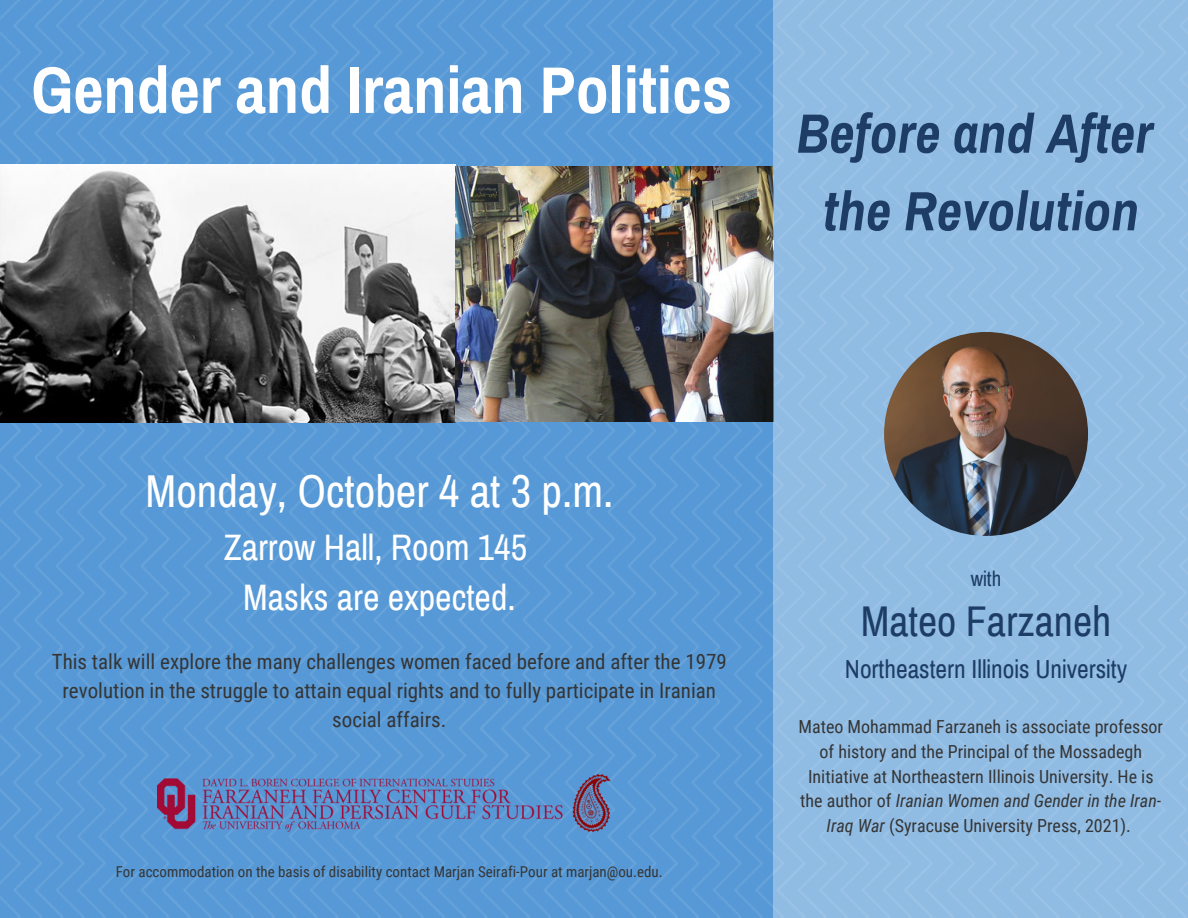
<style>
.page{position:relative;width:1188px;height:918px;background:#fff}
.page>*{position:absolute;margin:0;border:0;box-sizing:border-box;transform-origin:0 0}
.t1{font:700 66px "Archivo Narrow";color:#fff}
.t2{font:italic 700 55.5px "Archivo Narrow";color:#1e3d66}
.t3{font:45px "Archivo Narrow";color:#fff}
.t4{font:42px "Archivo Narrow";color:#1e3d66}
.t5{font:36px "Archivo Narrow";color:#fff}
.t6{font:25.5px "Archivo Narrow";color:#1e3d66}
.t7{font:21px/29.2px "Roboto Condensed";color:#353535;text-align:center}
.t8{font:21px "Archivo Narrow";color:#1e3d66}
.t9{font:18px/24.8px "Roboto Condensed";color:#353535;text-align:center}
.t10{font:15px "Roboto Condensed";color:#353535}
.s1{font-style:italic}
</style>
<div class="page">
<img style="left:0;top:0;width:773px;height:918px">
<img style="left:0;top:165px;width:773px;height:257px">
<div style="left:773px;top:0;width:415px;height:918px;background:#90bce4"></div>
<img style="left:884px;top:332px;width:204px;height:204px;border-radius:50%">
<img style="left:158px;top:778px;width:406px;height:55px">
<img style="left:571px;top:774px;width:42px;height:58px">
<p class="t1" style="left:31px;top:55px;width:702px">Gender and Iranian Politics</p>
<p class="t2" style="left:796px;top:104px;width:358px">Before and After</p>
<p class="t2" style="left:823px;top:182px;width:318px">the Revolution</p>
<p class="t3" style="left:146px;top:468px;width:469px">Monday, October 4 at 3 p.m.</p>
<p class="t5" style="left:224px;top:529px;width:305px">Zarrow Hall, Room 145</p>
<p class="t5" style="left:243px;top:578px;width:274px">Masks are expected.</p>
<p class="t7" style="left:52px;top:647px;width:677px">This talk will explore the many challenges women faced before and after the 1979 revolution in the struggle to attain equal rights and to fully participate in Iranian social affairs.</p>
<p class="t10" style="left:116px;top:863px;width:549px">For accommodation on the basis of disability contact Marjan Seirafi-Pour at marjan@ou.edu.</p>
<p class="t8" style="left:971px;top:567px;width:32px">with</p>
<p class="t4" style="left:861px;top:599px;width:252px">Mateo Farzaneh</p>
<p class="t6" style="left:845px;top:656px;width:284px">Northeastern Illinois University</p>
<p class="t9" style="left:799px;top:715px;width:366px">Mateo Mohammad Farzaneh is associate professor of history and the Principal of the Mossadegh Initiative at Northeastern Illinois University. He is the author of <span class="s1">Iranian Women and Gender in the Iran-Iraq War</span> (Syracuse University Press, 2021).</p>
</div>
